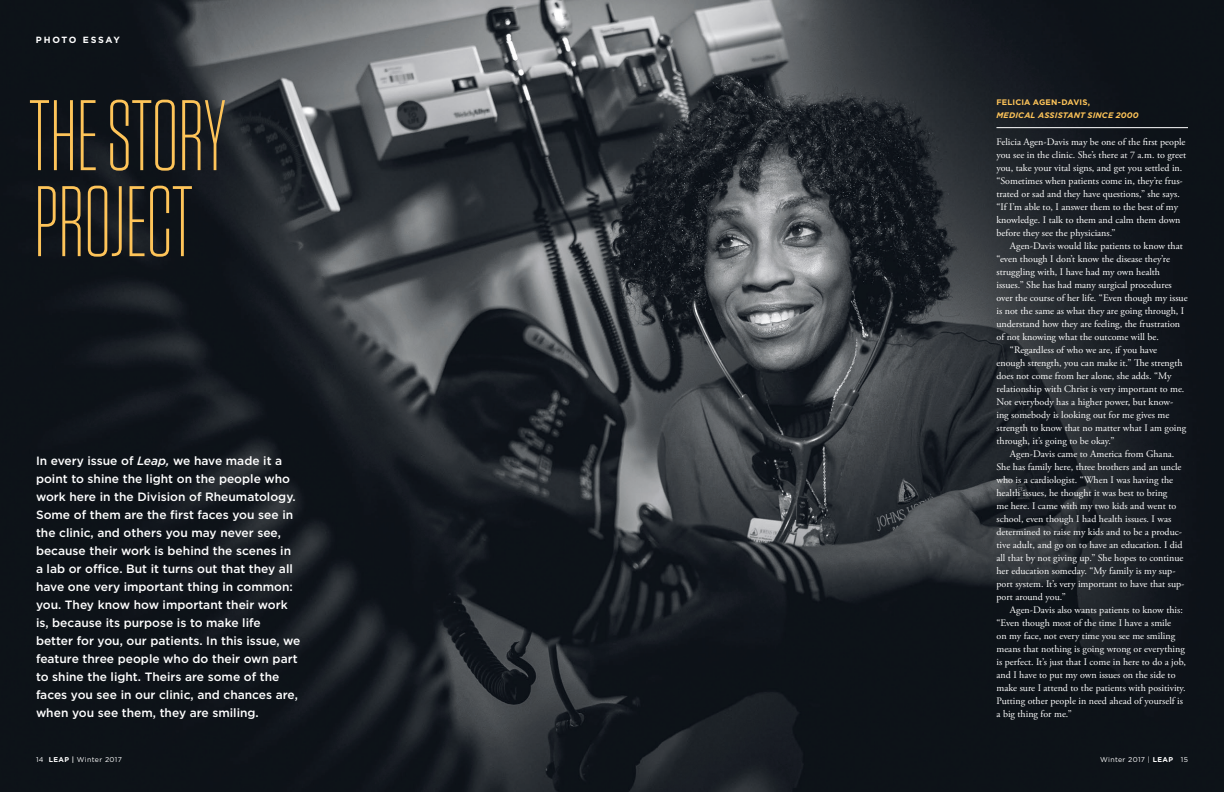
<style>
.page{position:relative;width:1224px;height:792px;background:#fff}
.page>*{position:absolute;margin:0;border:0;box-sizing:border-box;transform-origin:0 0}
.t1{font:300 100px/86px "Tungsten Condensed";color:#fec459}
.t2{font:500 12px/18px "Gotham";color:#fff}
.t3{font:10px/13px "Adobe Garamond Pro";color:#fff}
.t4{font:700 9px "Gotham";letter-spacing:.185em;color:#fff}
.t5{font:italic 700 8px "Gotham";letter-spacing:.02em;color:#fec459}
.t6{font:700 8px "Gotham";letter-spacing:.015em;color:#fec459}
.t7{font:7px "Gotham";letter-spacing:.05em;color:#fff}
.s1{font-style:italic}
.s2{font-weight:700}
.s3{font-weight:500}
</style>
<div class="page">
<img style="left:0;top:0;width:1224px;height:792px">
<hr style="left:996px;top:127px;width:192px;height:1px;background:#fff">
<p class="t4" style="left:36px;top:34px;width:86px">PHOTO ESSAY</p>
<h1 class="t1" style="left:29px;top:96px;width:199px">THE STORY<br>PROJECT</h1>
<p class="t2" style="left:36px;top:452px;width:266px">In every issue of <span class="s1">Leap,</span> we have made it a point to shine the light on the people who work here in the Division of Rheumatology.<br>Some of them are the first faces you see in the clinic, and others you may never see, because their work is behind the scenes in a lab or office. But it turns out that they all have one very important thing in common: you. They know how important their work is, because its purpose is to make life better for you, our patients. In this issue, we feature three people who do their own part to shine the light. Theirs are some of the faces you see in our clinic, and chances are, when you see them, they are smiling.</p>
<p class="t7" style="left:36px;top:755px;width:87px">14 <span class="s2">LEAP</span> <span class="s3">|</span> Winter 2017</p>
<p class="t6" style="left:996px;top:97px;width:95px">FELICIA AGEN-DAVIS,</p>
<p class="t5" style="left:996px;top:110px;width:144px">MEDICAL ASSISTANT SINCE 2000</p>
<p class="t3" style="left:996px;top:136px;width:191px">Felicia Agen-Davis may be one of the first people you see in the clinic. She’s there at 7 a.m. to greet you, take your vital signs, and get you settled in. “Sometimes when patients come in, they’re frus&shy;trated or sad and they have questions,” she says. “If I’m able to, I answer them to the best of my knowledge. I talk to them and calm them down before they see the physicians.”</p>
<p class="t3" style="left:1010px;top:240px;width:174px">Agen-Davis would like patients to know that</p>
<p class="t3" style="left:996px;top:253px;width:175px">“even though I don’t know the disease they’re</p>
<p class="t3" style="left:996px;top:266px;width:165px">struggling with, I have had my own health</p>
<p class="t3" style="left:996px;top:279px;width:177px">issues.” She has had many surgical procedures</p>
<p class="t3" style="left:996px;top:292px;width:193px">over the course of her life. “Even though my issue</p>
<p class="t3" style="left:996px;top:305px;width:189px">is not the same as what they are going through, I</p>
<p class="t3" style="left:996px;top:318px;width:185px">understand how they are feeling, the frustration</p>
<p class="t3" style="left:996px;top:331px;width:164px">of not knowing what the outcome will be.</p>
<p class="t3" style="left:1010px;top:344px;width:149px">“Regardless of who we are, if you have</p>
<p class="t3" style="left:996px;top:357px;width:188px">enough strength, you can make it.” The strength</p>
<p class="t3" style="left:996px;top:370px;width:176px">does not come from her alone, she adds. “My</p>
<p class="t3" style="left:996px;top:383px;width:190px">relationship with Christ is very important to me.</p>
<p class="t3" style="left:996px;top:396px;width:178px">Not everybody has a higher power, but know-</p>
<p class="t3" style="left:996px;top:409px;width:174px">ing somebody is looking out for me gives me</p>
<p class="t3" style="left:996px;top:422px;width:191px">strength to know that no matter what I am going</p>
<p class="t3" style="left:996px;top:435px;width:119px">through, it’s going to be okay.”</p>
<p class="t3" style="left:1010px;top:448px;width:166px">Agen-Davis came to America from Ghana.</p>
<p class="t3" style="left:996px;top:461px;width:186px">She has family here, three brothers and an uncle</p>
<p class="t3" style="left:996px;top:474px;width:178px">who is a cardiologist. “When I was having the</p>
<p class="t3" style="left:996px;top:487px;width:172px">health issues, he thought it was best to bring</p>
<p class="t3" style="left:996px;top:500px;width:181px">me here. I came with my two kids and went to</p>
<p class="t3" style="left:996px;top:513px;width:176px">school, even though I had health issues. I was</p>
<p class="t3" style="left:996px;top:526px;width:187px">determined to raise my kids and to be a produc-</p>
<p class="t3" style="left:996px;top:539px;width:188px">tive adult, and go on to have an education. I did</p>
<p class="t3" style="left:996px;top:552px;width:189px">all that by not giving up.” She hopes to continue</p>
<p class="t3" style="left:996px;top:565px;width:181px">her education someday. “My family is my sup-</p>
<p class="t3" style="left:996px;top:578px;width:190px">port system. It’s very important to have that sup-</p>
<p class="t3" style="left:996px;top:591px;width:71px">port around you.”</p>
<p class="t3" style="left:1010px;top:604px;width:174px">Agen-Davis also wants patients to know this:</p>
<p class="t3" style="left:996px;top:617px;width:176px">“Even though most of the time I have a smile</p>
<p class="t3" style="left:996px;top:630px;width:180px">on my face, not every time you see me smiling</p>
<p class="t3" style="left:996px;top:643px;width:190px">means that nothing is going wrong or everything</p>
<p class="t3" style="left:996px;top:656px;width:191px">is perfect. It’s just that I come in here to do a job,</p>
<p class="t3" style="left:996px;top:669px;width:181px">and I have to put my own issues on the side to</p>
<p class="t3" style="left:996px;top:682px;width:191px">make sure I attend to the patients with positivity.</p>
<p class="t3" style="left:996px;top:695px;width:188px">Putting other people in need ahead of yourself is</p>
<p class="t3" style="left:996px;top:708px;width:77px">a big thing for me.”</p>
<p class="t7" style="left:1100px;top:755px;width:89px">Winter 2017 | <span class="s2">LEAP</span> 15</p>
</div>
